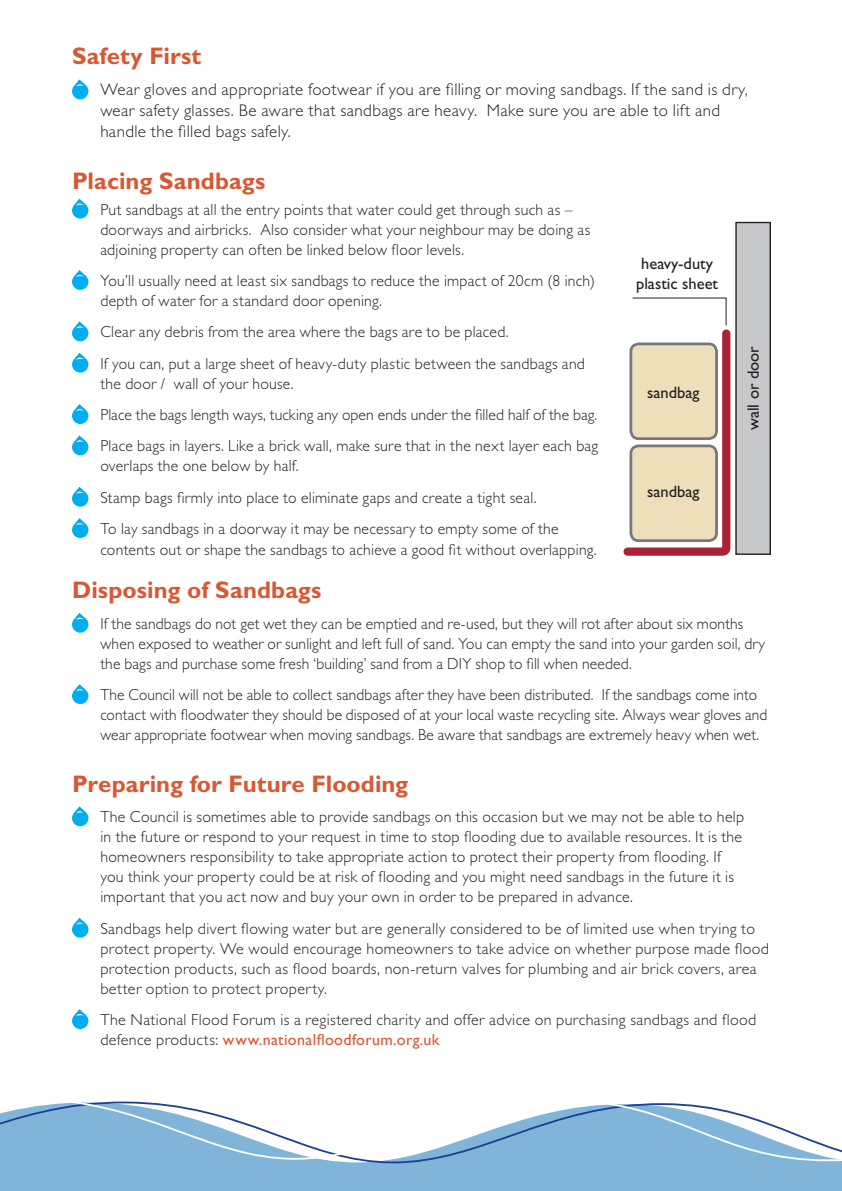
<style>
.page{position:relative;width:842px;height:1191px;background:#fff}
.page>*{position:absolute;margin:0;border:0;box-sizing:border-box;transform-origin:0 0}
.Head{font:700 24px "Gill Sans Std";color:#d95834}
.Bullet_List{font:300 17px/21px "Gill Sans Std";letter-spacing:.02em;color:#231f20}
.t1{font:16.4px/19.8px "Gill Sans Std";color:#231f20;text-align:center}
.Bullet_List-2{font:300 16px/20px "Gill Sans Std";letter-spacing:.02em;color:#231f20}
.Bullet_List-3{font:300 16px/20px "Gill Sans Std";letter-spacing:.02em;color:#231f20;scale:.96 1}
.s1{font-weight:400;color:#d95834}
</style>
<div class="page">
<svg style="left:72px;top:79px;width:17px;height:21px"></svg>
<svg style="left:72px;top:199px;width:17px;height:20px"></svg>
<svg style="left:72px;top:270px;width:17px;height:20px"></svg>
<svg style="left:72px;top:321px;width:17px;height:20px"></svg>
<svg style="left:72px;top:353px;width:17px;height:20px"></svg>
<svg style="left:72px;top:404px;width:17px;height:20px"></svg>
<svg style="left:72px;top:435px;width:17px;height:20px"></svg>
<svg style="left:72px;top:487px;width:17px;height:20px"></svg>
<svg style="left:72px;top:518px;width:17px;height:20px"></svg>
<svg style="left:72px;top:613px;width:17px;height:20px"></svg>
<svg style="left:72px;top:684px;width:17px;height:20px"></svg>
<svg style="left:72px;top:806px;width:17px;height:20px"></svg>
<svg style="left:72px;top:917px;width:17px;height:21px"></svg>
<svg style="left:72px;top:1009px;width:17px;height:20px"></svg>
<div style="left:736px;top:222px;width:34px;height:332px;background:#c7c8ca"></div>
<div style="left:735px;top:222px;width:36px;height:333px;border:1px solid #231f20"></div>
<svg style="left:623px;top:297px;width:108px;height:259px"></svg>
<svg style="left:0;top:1101px;width:842px;height:90px"></svg>
<p class="Head" style="left:72px;top:41px;width:131px">Safety First</p>
<p class="Bullet_List" style="left:100px;top:79px;width:649px">Wear gloves and appropriate footwear if you are filling or moving sandbags. If the sand is dry, wear safety glasses. Be aware that sandbags are heavy. Make sure you are able to lift and handle the filled bags safely.</p>
<p class="Head" style="left:72px;top:166px;width:195px">Placing Sandbags</p>
<p class="Bullet_List-2" style="left:100px;top:199px;width:491px">Put sandbags at all the entry points that water could get through such as – doorways and airbricks. Also consider what your neighbour may be doing as adjoining property can often be linked below floor levels.</p>
<p class="Bullet_List-2" style="left:100px;top:271px;width:496px">You’ll usually need at least six sandbags to reduce the impact of 20cm (8 inch) depth of water for a standard door opening.</p>
<p class="Bullet_List-2" style="left:100px;top:322px;width:410px">Clear any debris from the area where the bags are to be placed.</p>
<p class="Bullet_List-2" style="left:100px;top:353px;width:486px">If you can, put a large sheet of heavy-duty plastic between the sandbags and the door / wall of your house.</p>
<p class="Bullet_List-2" style="left:100px;top:405px;width:498px">Place the bags length ways, tucking any open ends under the filled half of the bag.</p>
<p class="Bullet_List-2" style="left:100px;top:436px;width:499px">Place bags in layers. Like a brick wall, make sure that in the next layer each bag overlaps the one below by half.</p>
<p class="Bullet_List-2" style="left:100px;top:487px;width:438px">Stamp bags firmly into place to eliminate gaps and create a tight seal.</p>
<p class="Bullet_List-2" style="left:100px;top:518px;width:498px;line-height:21px">To lay sandbags in a doorway it may be necessary to empty some of the contents out or shape the sandbags to achieve a good fit without overlapping.</p>
<p class="Head" style="left:72px;top:575px;width:251px">Disposing of Sandbags</p>
<p class="Bullet_List-2" style="left:100px;top:613px;width:666px">If the sandbags do not get wet they can be emptied and re-used, but they will rot after about six months when exposed to weather or sunlight and left full of sand. You can empty the sand into your garden soil, dry the bags and purchase some fresh ‘building’ sand from a DIY shop to fill when needed.</p>
<p class="Bullet_List-3" style="left:100px;top:685px;width:696px">The Council will not be able to collect sandbags after they have been distributed. If the sandbags come into contact with floodwater they should be disposed of at your local waste recycling site. Always wear gloves and wear appropriate footwear when moving sandbags. Be aware that sandbags are extremely heavy when wet.</p>
<p class="Head" style="left:72px;top:769px;width:338px">Preparing for Future Flooding</p>
<p class="Bullet_List-2" style="left:100px;top:807px;width:645px">The Council is sometimes able to provide sandbags on this occasion but we may not be able to help in the future or respond to your request in time to stop flooding due to available resources. It is the homeowners responsibility to take appropriate action to protect their property from flooding. If you think your property could be at risk of flooding and you might need sandbags in the future it is important that you act now and buy your own in order to be prepared in advance.</p>
<p class="Bullet_List-2" style="left:100px;top:918px;width:670px">Sandbags help divert flowing water but are generally considered to be of limited use when trying to protect property. We would encourage homeowners to take advice on whether purpose made flood protection products, such as flood boards, non-return valves for plumbing and air brick covers, area better option to protect property.</p>
<p class="Bullet_List-2" style="left:100px;top:1009px;width:657px">The National Flood Forum is a registered charity and offer advice on purchasing sandbags and flood defence products: <span class="s1">www.nationalfloodforum.org.uk</span></p>
<p class="t1" style="left:636px;top:254px;width:83px">heavy-duty plastic sheet</p>
<p class="t1" style="left:743px;top:430px;width:86px;rotate:-90deg">wall or door</p>
<p class="t1" style="left:647px;top:383px;width:54px">sandbag</p>
<p class="t1" style="left:647px;top:482px;width:54px">sandbag</p>
</div>
